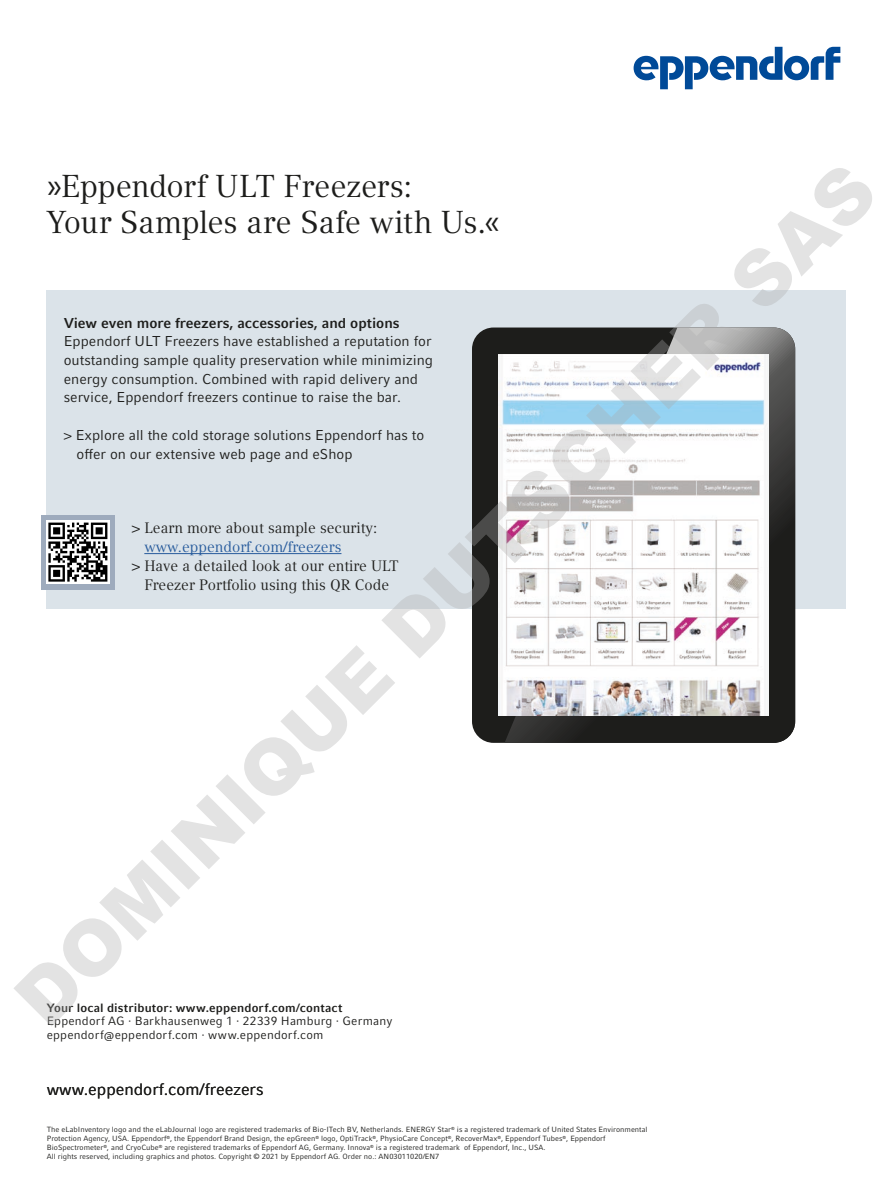
<style>
.page{position:relative;width:893px;height:1191px;background:#fff}
.page>*{position:absolute;margin:0;border:0;box-sizing:border-box;transform-origin:0 0}
.t1{font:900 75.6px "Arial";color:rgb(171 171 171/.33)}
.t2{font:31.5px/36px "Compatil Textfor Eppendorf";letter-spacing:-.01em;color:#1d1d1b}
.t3{font:16.5px "Compatil Factfor Eppendorf";color:#1d1d1b}
.t4{font:15px/18.8px "Compatil Textfor Eppendorf";color:#1d1d1b;text-align:center}
.t5{font:15px "Compatil Textfor Eppendorf";color:#275b9c}
.t6{font:14.25px/18.8px "Compatil Factfor Eppendorf";color:#1d1d1b}
.t7{font:700 14.25px "Compatil Factfor Eppendorf";color:#1d1d1b}
.t8{font:12px/13.5px "Compatil Factfor Eppendorf";letter-spacing:.015em;color:#1d1d1b}
.t9{font:700 12px "Compatil Factfor Eppendorf";letter-spacing:.01em;color:#1d1d1b}
.t10{font:7.5px/9px "Compatil Factfor Eppendorf";color:#1d1d1b}
</style>
<div class="page">
<svg style="left:634px;top:47px;width:206px;height:42px"></svg>
<div style="left:47px;top:290px;width:799px;height:318px;background:#dbe3e9"></div>
<div style="left:472px;top:327px;width:323px;height:416px;background:#1d1d1b;border-radius:22px"></div>
<svg style="left:505px;top:327px;width:290px;height:416px"></svg>
<img style="left:499px;top:354px;width:269px;height:362px">
<div style="left:41px;top:514px;width:74px;height:75px;background:#9eabbd"></div>
<div style="left:46px;top:520px;width:64px;height:64px;background:linear-gradient(to right,#fff,#fff)"></div>
<svg style="left:48px;top:522px;width:59px;height:59px;background:#7a7a7a"></svg>
<hr style="left:144px;top:553px;width:197px;height:1px;background:#275b9c">
<h1 class="t1" style="left:-10px;top:972px;width:1181px;rotate:-45deg">DOMINIQUE DUTSCHER SAS</h1>
<h2 class="t2" style="left:47px;top:168px;width:455px">»Eppendorf ULT Freezers:<br>Your Samples are Safe with Us.«</h2>
<h3 class="t7" style="left:64px;top:314px;width:337px">View even more freezers, accessories, and options</h3>
<h3 class="t6" style="left:64px;top:332px;width:371px">Eppendorf ULT Freezers have established a reputation for outstanding sample quality preservation while minimizing energy consumption. Combined with rapid delivery and service, Eppendorf freezers continue to raise the bar.</h3>
<h3 class="t6" style="left:77px;top:425px;width:349px;text-indent:-13px">&gt; Explore all the cold storage solutions Eppendorf has to offer on our extensive web page and eShop</h3>
<h3 class="t4" style="left:132px;top:519px;width:247px">&gt; Learn more about sample security:</h3>
<h3 class="t5" style="left:144px;top:538px;width:199px">www.eppendorf.com/freezers</h3>
<h3 class="t4" style="left:132px;top:556px;width:268px">&gt; Have a detailed look at our entire ULT<br>Freezer Portfolio using this QR Code</h3>
<h3 class="t9" style="left:47px;top:1000px;width:297px">Your local distributor: www.eppendorf.com/contact</h3>
<h3 class="t8" style="left:47px;top:1014px;width:347px">Eppendorf AG · Barkhausenweg 1 · 22339 Hamburg · Germany eppendorf@eppendorf.com · www.eppendorf.com</h3>
<h3 class="t3" style="left:47px;top:1079px;width:218px">www.eppendorf.com/freezers</h3>
<p class="t10" style="left:47px;top:1125px;width:602px">The eLabInventory logo and the eLabJournal logo are registered trademarks of Bio-ITech BV, Netherlands. ENERGY Star<sup>®</sup> is a registered trademark of United States Environmental Protection Agency, USA. Eppendorf<sup>®</sup>, the Eppendorf Brand Design, the epGreen<sup>®</sup> logo, OptiTrack<sup>®</sup>, PhysioCare Concept<sup>®</sup>, RecoverMax<sup>®</sup>, Eppendorf Tubes<sup>®</sup>, Eppendorf BioSpectrometer<sup>®</sup>, and CryoCube<sup>®</sup> are registered trademarks of Eppendorf AG, Germany. Innova<sup>®</sup> is a registered trademark of Eppendorf, Inc., USA.<br>All rights reserved, including graphics and photos. Copyright © 2021 by Eppendorf AG. Order no.: AN03011020/EN7</p>
</div>
